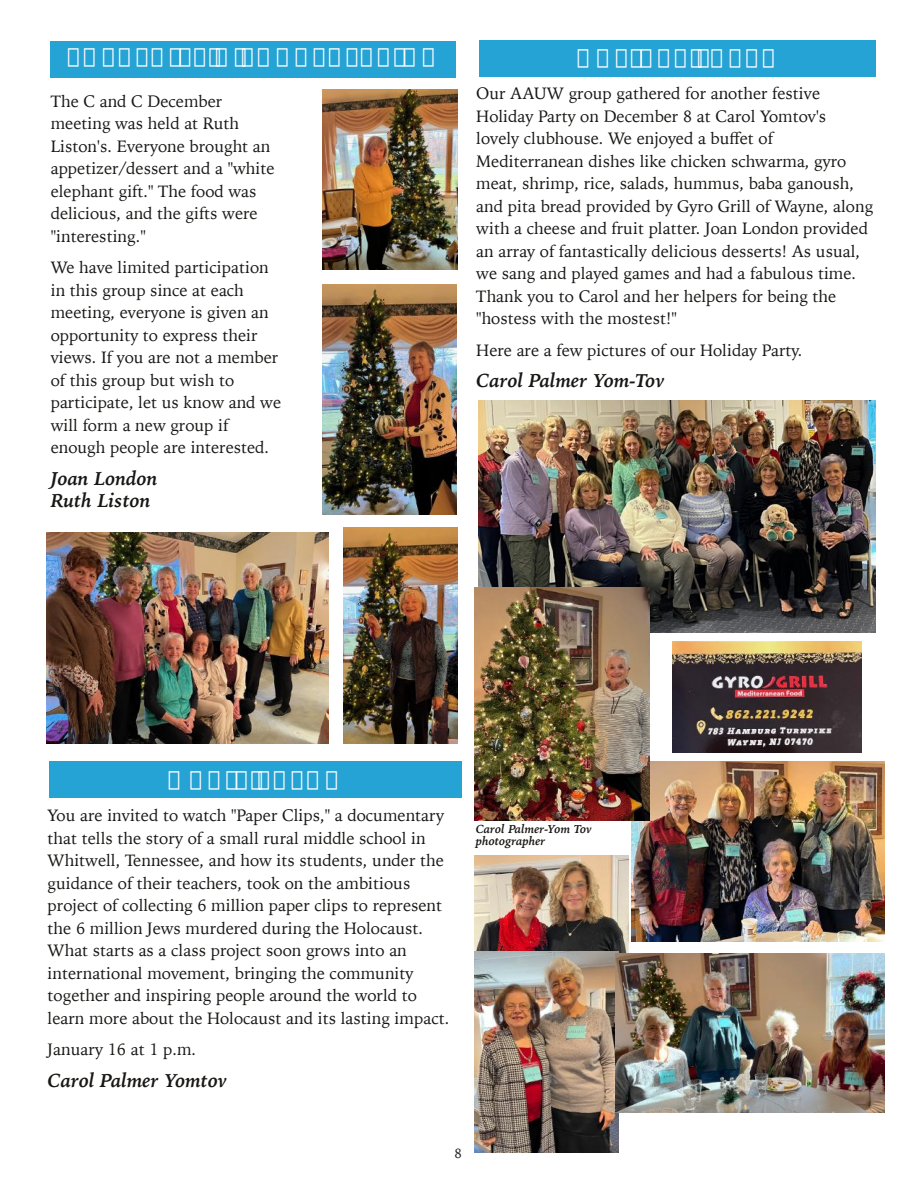
<style>
.page{position:relative;width:918px;height:1188px;background:#fff}
.page>*{position:absolute;margin:0;border:0;box-sizing:border-box;transform-origin:0 0}
.t1{font:900 21px "Iowan Old Style";color:#fff}
.t2{font:italic 700 19.5px/22.5px "Iowan Old Style";color:#181715}
.t3{font:16.5px/22.5px "Iowan Old Style";letter-spacing:.005em;color:#181715}
.t4{font:13.5px "Iowan Old Style";color:#181715}
.t5{font:italic 700 12px/12px "Iowan Old Style";color:#181715}
</style>
<div class="page">
<div style="left:49px;top:761px;width:412px;height:37px;background:#26a3d5"></div>
<div style="left:479px;top:40px;width:397px;height:36px;background:#26a3d5"></div>
<div style="left:50px;top:41px;width:406px;height:37px;background:#26a3d5"></div>
<img style="left:46px;top:532px;width:282px;height:212px">
<img style="left:343px;top:528px;width:114px;height:216px">
<img style="left:322px;top:285px;width:135px;height:229px">
<img style="left:322px;top:90px;width:135px;height:180px">
<img style="left:672px;top:642px;width:189px;height:111px">
<img style="left:479px;top:400px;width:396px;height:233px">
<img style="left:475px;top:855px;width:154px;height:99px">
<img style="left:474px;top:952px;width:144px;height:200px">
<img style="left:632px;top:762px;width:253px;height:180px">
<img style="left:615px;top:954px;width:269px;height:159px">
<img style="left:474px;top:588px;width:175px;height:233px">
<p class="t1" style="left:67px;top:41px;width:375px">COCKTAILS &amp; CONVERSATION</p>
<p class="t1" style="left:577px;top:42px;width:203px">HOLIDAY PARTY</p>
<p class="t3" style="left:51px;top:90px;width:225px">The C and C December meeting was held at Ruth<br>Liston's. Everyone brought an appetizer/dessert and a "white elephant gift." The food was delicious, and the gifts were "interesting."</p>
<p class="t3" style="left:51px;top:256px;width:232px">We have limited participation in this group since at each meeting, everyone is given an opportunity to express their views. If you are not a member of this group but wish to participate, let us know and we will form a new group if enough people are interested.</p>
<p class="t2" style="left:51px;top:467px;width:108px">Joan London<br>Ruth Liston</p>
<p class="t3" style="left:476px;top:82px;width:398px">Our AAUW group gathered for another festive Holiday Party on December 8 at Carol Yomtov's lovely clubhouse. We enjoyed a buffet of Mediterranean dishes like chicken schwarma, gyro meat, shrimp, rice, salads, hummus, baba ganoush, and pita bread provided by Gyro Grill of Wayne, along with a cheese and fruit platter. Joan London provided an array of fantastically delicious desserts! As usual, we sang and played games and had a fabulous time.<br>Thank you to Carol and her helpers for being the "hostess with the mostest!"</p>
<p class="t3" style="left:476px;top:339px;width:328px">Here are a few pictures of our Holiday Party.</p>
<p class="t2" style="left:476px;top:369px;width:190px">Carol Palmer Yom-Tov</p>
<p class="t1" style="left:168px;top:764px;width:175px">MOVIE EVENT</p>
<p class="t3" style="left:48px;top:804px;width:403px">You are invited to watch "Paper Clips," a documentary that tells the story of a small rural middle school in Whitwell, Tennessee, and how its students, under the guidance of their teachers, took on the ambitious project of collecting 6 million paper clips to represent the 6 million Jews murdered during the Holocaust.<br>What starts as a class project soon grows into an international movement, bringing the community together and inspiring people around the world to learn more about the Holocaust and its lasting impact.</p>
<p class="t3" style="left:48px;top:1038px;width:150px">January 16 at 1 p.m.</p>
<p class="t2" style="left:48px;top:1068px;width:181px">Carol Palmer Yomtov</p>
<p class="t5" style="left:476px;top:822px;width:118px">Carol Palmer-Yom Tov photographer</p>
<p class="t4" style="left:455px;top:1144px;width:9px">8</p>
</div>
